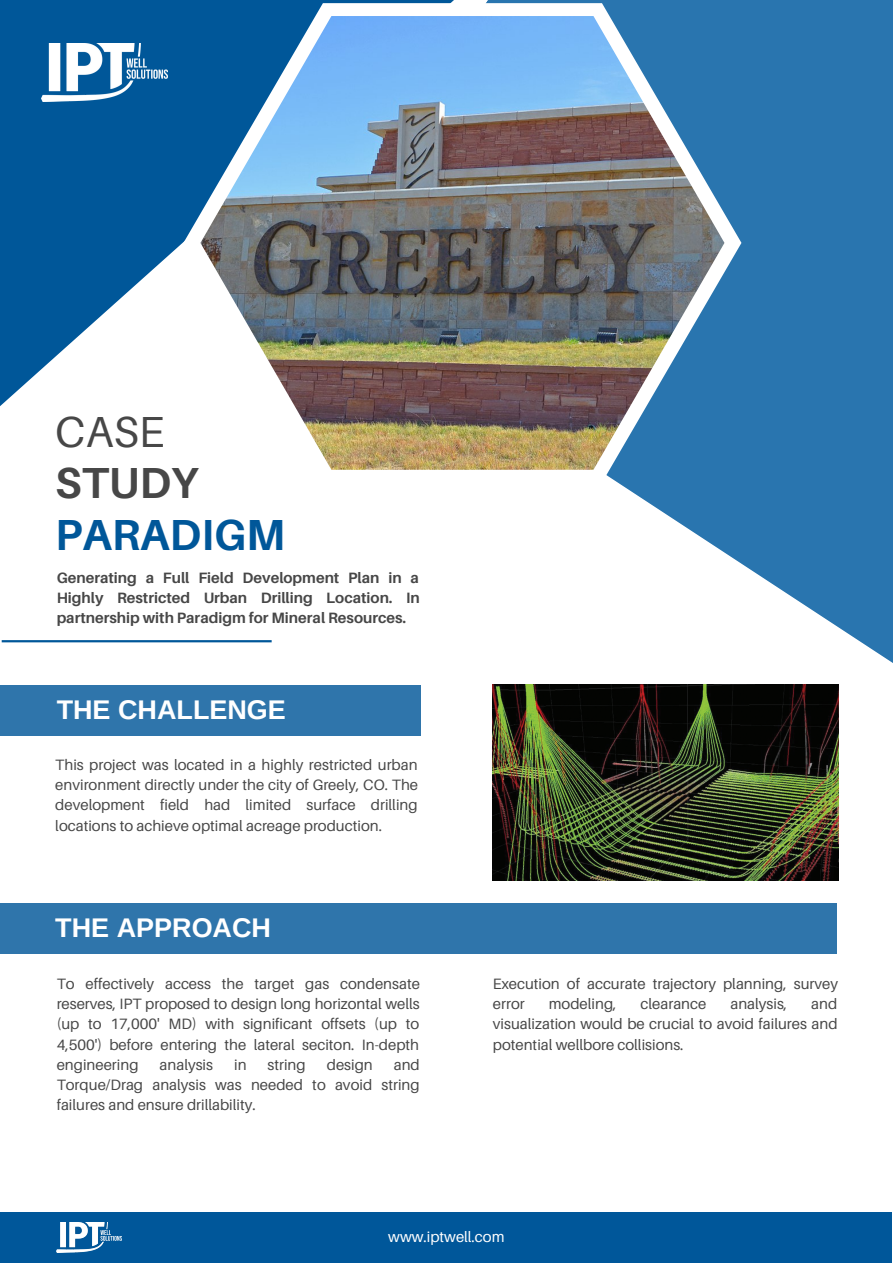
<style>
.page{position:relative;width:893px;height:1264px;background:#fff}
.page>*{position:absolute;margin:0;border:0;box-sizing:border-box;transform-origin:0 0}
.t1{font:700 43.5px "Aileron";color:#005799}
.t2{font:700 43.5px "Aileron";color:#474747}
.t3{font:43.5px "Aileron";color:#474747}
.t4{font:700 27px "Arimo";color:#fff}
.t5{font:15px/20.2px "Aileron";color:#474747;text-align:justify}
.t6{font:700 15px/20.2px "Aileron";color:#474747;text-align:justify}
.t7{font:15px "Aileron";color:#fff}
</style>
<div class="page">
<div style="left:0;top:1211px;width:891px;height:51px;background:#00579a"></div>
<img style="left:57px;top:1222px;width:65px;height:30px">
<div style="left:0;top:685px;width:420px;height:50px;background:#2f75ab"></div>
<img style="left:493px;top:686px;width:345px;height:194px">
<svg style="left:420px;top:0;width:472px;height:686px;fill:#2975af"></svg>
<svg style="left:0;top:0;width:473px;height:406px;fill:#005799"></svg>
<svg style="left:183px;top:3px;width:558px;height:479px"></svg>
<img style="left:200px;top:16px;width:524px;height:454px">
<img style="left:41px;top:43px;width:126px;height:59px">
<hr style="left:2px;top:640px;width:269px;height:2px;background:#005799">
<div style="left:0;top:903px;width:836px;height:50px;background:#2f75ab"></div>
<h1 class="t3" style="left:55px;top:404px;width:111px">CASE</h1>
<h1 class="t2" style="left:55px;top:456px;width:144px">STUDY</h1>
<h1 class="t1" style="left:55px;top:508px;width:231px">PARADIGM</h1>
<p class="t6" style="left:57px;top:567px;width:364px">Generating a Full Field Development Plan in a Highly Restricted Urban Drilling Location. In partnership with Paradigm for Mineral Resources.</p>
<h2 class="t4" style="left:57px;top:694px;width:231px">THE CHALLENGE</h2>
<p class="t5" style="left:55px;top:754px;width:364px">This project was located in a highly restricted urban environment directly under the city of Greely, CO. The development field had limited surface drilling locations to achieve optimal acreage production.</p>
<h2 class="t4" style="left:55px;top:912px;width:217px">THE APPROACH</h2>
<p class="t5" style="left:57px;top:973px;width:365px">To effectively access the target gas condensate reserves, IPT proposed to design long horizontal wells (up to 17,000' MD) with significant offsets (up to 4,500') before entering the lateral seciton. In-depth engineering</p>
<p class="t5" style="left:57px;top:1054px;width:364px;text-indent:337px">and Torque/Drag analysis was needed to avoid string failures and ensure drillability.</p>
<p class="t5" style="left:159px;top:1054px;width:55px">analysis</p>
<p class="t5" style="left:234px;top:1054px;width:14px">in</p>
<p class="t5" style="left:267px;top:1054px;width:40px">string</p>
<p class="t5" style="left:327px;top:1054px;width:47px">design</p>
<p class="t5" style="left:493px;top:973px;width:347px">Execution of accurate trajectory planning, survey error</p>
<p class="t5" style="left:493px;top:993px;width:346px;text-indent:318px">and visualization would be crucial to avoid failures and potential wellbore collisions.</p>
<p class="t5" style="left:548px;top:993px;width:69px">modeling,</p>
<p class="t5" style="left:640px;top:993px;width:67px">clearance</p>
<p class="t5" style="left:730px;top:993px;width:58px">analysis,</p>
<p class="t7" style="left:388px;top:1227px;width:118px">www.iptwell.com</p>
</div>
